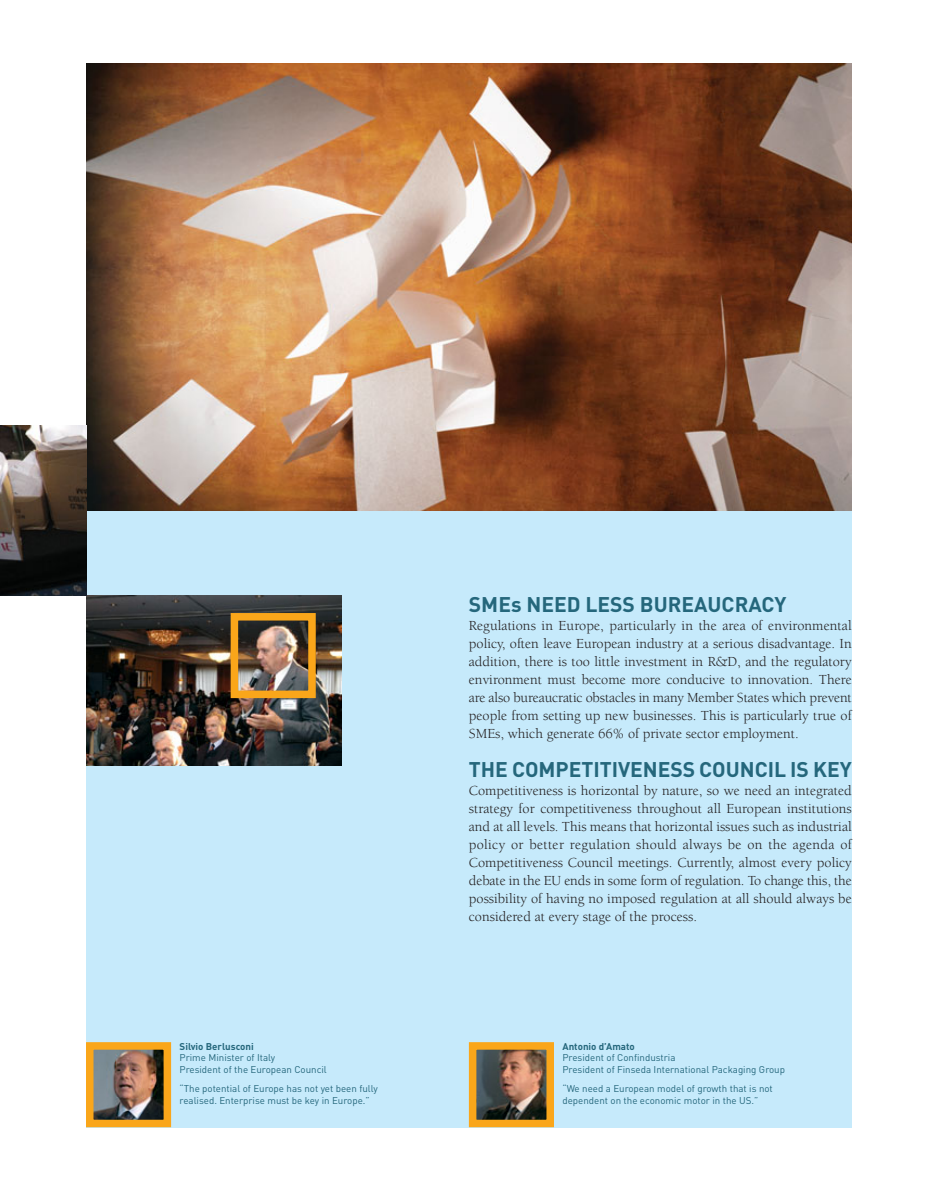
<style>
.page{position:relative;width:935px;height:1190px;background:#fff}
.page>*{position:absolute;margin:0;border:0;box-sizing:border-box;transform-origin:0 0}
.t1{font:700 21px "DIN";color:#25677c}
.t2{font:14.25px/18px "Berkeley";color:#231f20;text-align:justify}
.t3{font:9.75px/11.7px "DIN";color:#25677c}
.t4{font:700 9.75px "DIN";color:#25677c}
</style>
<div class="page">
<div style="left:86px;top:64px;width:765px;height:1063px;background:#c6eafb"></div>
<img style="left:86px;top:64px;width:765px;height:446px">
<img style="left:86px;top:595px;width:255px;height:170px">
<img style="left:0;top:425px;width:86px;height:170px">
<img style="left:478px;top:1051px;width:67px;height:67px">
<div style="left:469px;top:1042px;width:85px;height:85px;border:8px solid #faa61a"></div>
<img style="left:86px;top:609px;width:233px;height:519px">
<p class="t4" style="left:180px;top:1043px;width:76px">Silvio Berlusconi</p>
<p class="t3" style="left:180px;top:1053px;width:149px">Prime Minister of Italy<br>President of the European Council</p>
<p class="t3" style="left:180px;top:1083px;width:200px">“The potential of Europe has not yet been fully realised. Enterprise must be key in Europe.”</p>
<h1 class="t1" style="left:469px;top:597px;width:319px">SMEs NEED LESS BUREAUCRACY</h1>
<p class="t2" style="left:469px;top:618px;width:384px">Regulations in Europe, particularly in the area of environmental policy, often leave European industry at a serious disadvantage. In addition, there is too little investment in R&amp;D, and the regulatory environment must become more conducive to innovation. There are also bureaucratic obstacles in many Member States which prevent people from setting up new businesses. This is particularly true of SMEs, which generate 66% of private sector employment.</p>
<h1 class="t1" style="left:469px;top:762px;width:384px">THE COMPETITIVENESS COUNCIL IS KEY</h1>
<p class="t2" style="left:469px;top:783px;width:384px">Competitiveness is horizontal by nature, so we need an integrated strategy for competitiveness throughout all European institutions and at all levels. This means that horizontal issues such as industrial policy or better regulation should always be on the agenda of Competitiveness Council meetings. Currently, almost every policy debate in the EU ends in some form of regulation. To change this, the possibility of having no imposed regulation at all should always be considered at every stage of the process.</p>
<p class="t4" style="left:562px;top:1043px;width:74px">Antonio d’Amato</p>
<p class="t3" style="left:562px;top:1053px;width:224px">President of Confindustria<br>President of Finseda International Packaging Group</p>
<p class="t3" style="left:562px;top:1083px;width:212px">“We need a European model of growth that is not dependent on the economic motor in the US.”</p>
</div>
